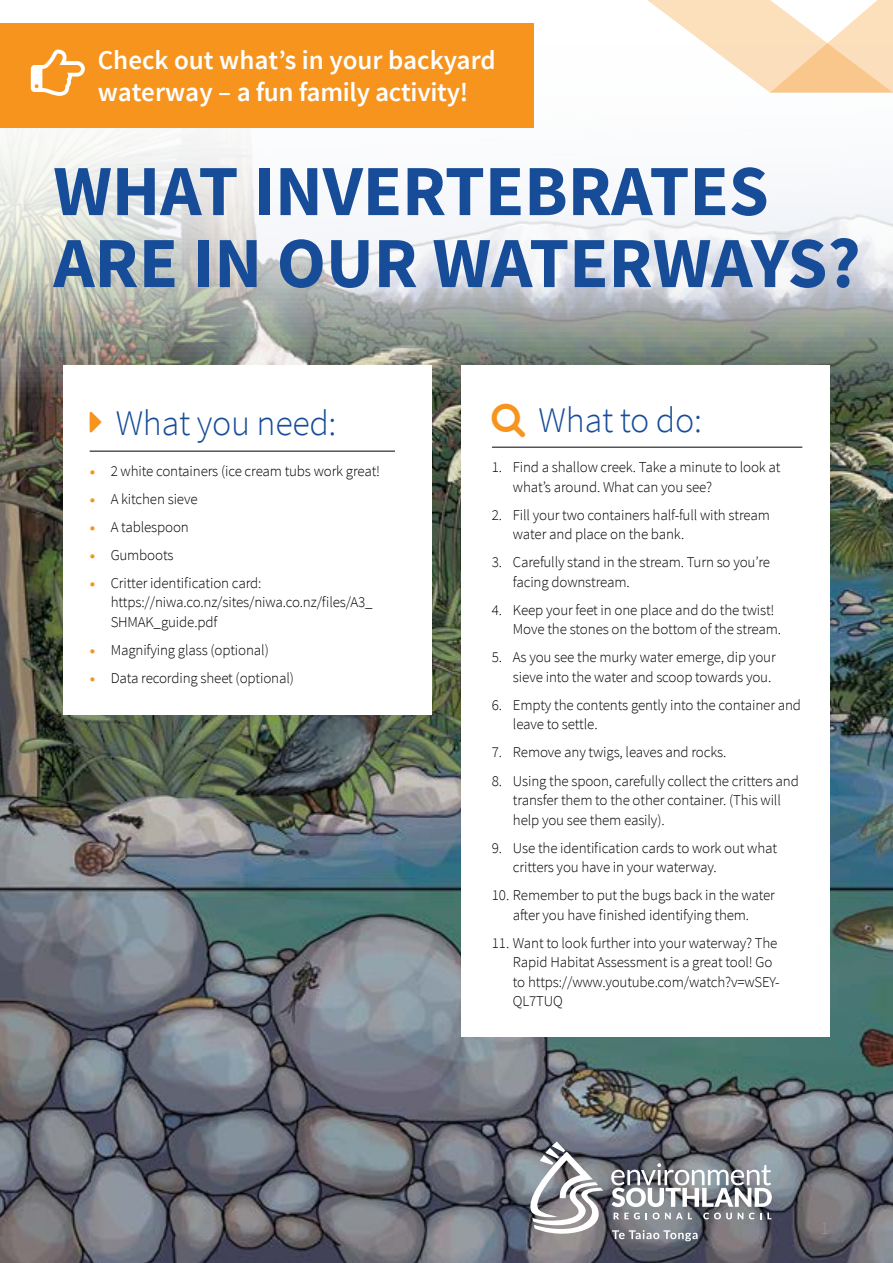
<style>
.page{position:relative;width:893px;height:1263px;background:#fff}
.page>*{position:absolute;margin:0;border:0;box-sizing:border-box;transform-origin:0 0}
.t1{font:700 72px/72px "Source Sans Pro";color:#174d98}
.t2{font:300 36px "Source Sans Pro";letter-spacing:-.01em;color:#174d98}
.t3{font:600 27px/32.4px "Source Sans Pro";letter-spacing:-.005em;color:#fff}
.t4{font:300 18px "Source Sans Pro";color:#939598}
.t5{font:300 15px/19.5px "Source Sans Pro";letter-spacing:-.01em;color:#000}
.s1{font-weight:400;font-size:18px;color:#f7941e}
</style>
<div class="page">
<img style="left:0;top:134px;width:893px;height:1129px">
<div style="left:461px;top:365px;width:368px;height:671px;background:#fff"></div>
<svg style="left:522px;top:1141px;width:81px;height:95px"></svg>
<svg style="left:612px;top:1230px;width:86px;height:11px"></svg>
<svg style="left:611px;top:1163px;width:161px;height:56px"></svg>
<div style="left:0;top:23px;width:534px;height:105px;background:#f7941e"></div>
<div style="left:63px;top:365px;width:369px;height:350px;background:#fff"></div>
<hr style="left:90px;top:451px;width:305px;height:1px;background:#000">
<hr style="left:492px;top:447px;width:310px;height:1px;background:#000">
<svg style="left:647px;top:0;width:246px;height:93px"></svg>
<h3 class="t3" style="left:98px;top:45px;width:399px">Check out what’s in your backyard waterway – a fun family activity!</h3>
<h1 class="t1" style="left:53px;top:158px;width:809px">WHAT INVERTEBRATES<br>ARE IN OUR WATERWAYS?</h1>
<h2 class="t2" style="left:116px;top:401px;width:222px">What you need:</h2>
<p class="t5" style="left:90px;top:461px;width:292px"><span class="s1">•</span> 2 white containers (ice cream tubs work great!</p>
<p class="t5" style="left:90px;top:489px;width:110px"><span class="s1">•</span> A kitchen sieve</p>
<p class="t5" style="left:90px;top:517px;width:101px"><span class="s1">•</span> A tablespoon</p>
<p class="t5" style="left:90px;top:545px;width:85px"><span class="s1">•</span> Gumboots</p>
<p class="t5" style="left:111px;top:573px;width:263px;text-indent:-21px"><span class="s1">•</span> Critter identification card: https://niwa.co.nz/sites/niwa.co.nz/files/A3_<br>SHMAK_guide.pdf</p>
<p class="t5" style="left:90px;top:640px;width:181px"><span class="s1">•</span> Magnifying glass (optional)</p>
<p class="t5" style="left:90px;top:668px;width:206px"><span class="s1">•</span> Data recording sheet (optional)</p>
<h2 class="t2" style="left:539px;top:398px;width:165px">What to do:</h2>
<p class="t5" style="left:513px;top:458px;width:269px;text-indent:-21px">1. Find a shallow creek. Take a minute to look at what’s around. What can you see?</p>
<p class="t5" style="left:513px;top:505px;width:258px;text-indent:-21px">2. Fill your two containers half-full with stream water and place on the bank.</p>
<p class="t5" style="left:513px;top:553px;width:259px;text-indent:-21px">3. Carefully stand in the stream. Turn so you’re facing downstream.</p>
<p class="t5" style="left:513px;top:600px;width:270px;text-indent:-21px">4. Keep your feet in one place and do the twist!<br>Move the stones on the bottom of the stream.</p>
<p class="t5" style="left:492px;top:648px;width:285px;text-align:right">5. As you see the murky water emerge, dip your sieve into the water and scoop towards you.</p>
<p class="t5" style="left:513px;top:695px;width:290px;text-indent:-21px">6. Empty the contents gently into the container and leave to settle.</p>
<p class="t5" style="left:492px;top:743px;width:236px">7. Remove any twigs, leaves and rocks.</p>
<p class="t5" style="left:513px;top:771px;width:287px;text-indent:-21px">8. Using the spoon, carefully collect the critters and transfer them to the other container. (This will help you see them easily).</p>
<p class="t5" style="left:513px;top:838px;width:266px;text-indent:-21px">9. Use the identification cards to work out what critters you have in your waterway.</p>
<p class="t5" style="left:492px;top:885px;width:285px;text-align:center">10. Remember to put the bugs back in the water after you have finished identifying them.</p>
<p class="t5" style="left:513px;top:933px;width:268px;text-indent:-21px">11. Want to look further into your waterway? The Rapid Habitat Assessment is a great tool! Go to https://www.youtube.com/watch?v=wSEY-QL7TUQ</p>
<p class="t4" style="left:821px;top:1217px;width:10px">1</p>
</div>
